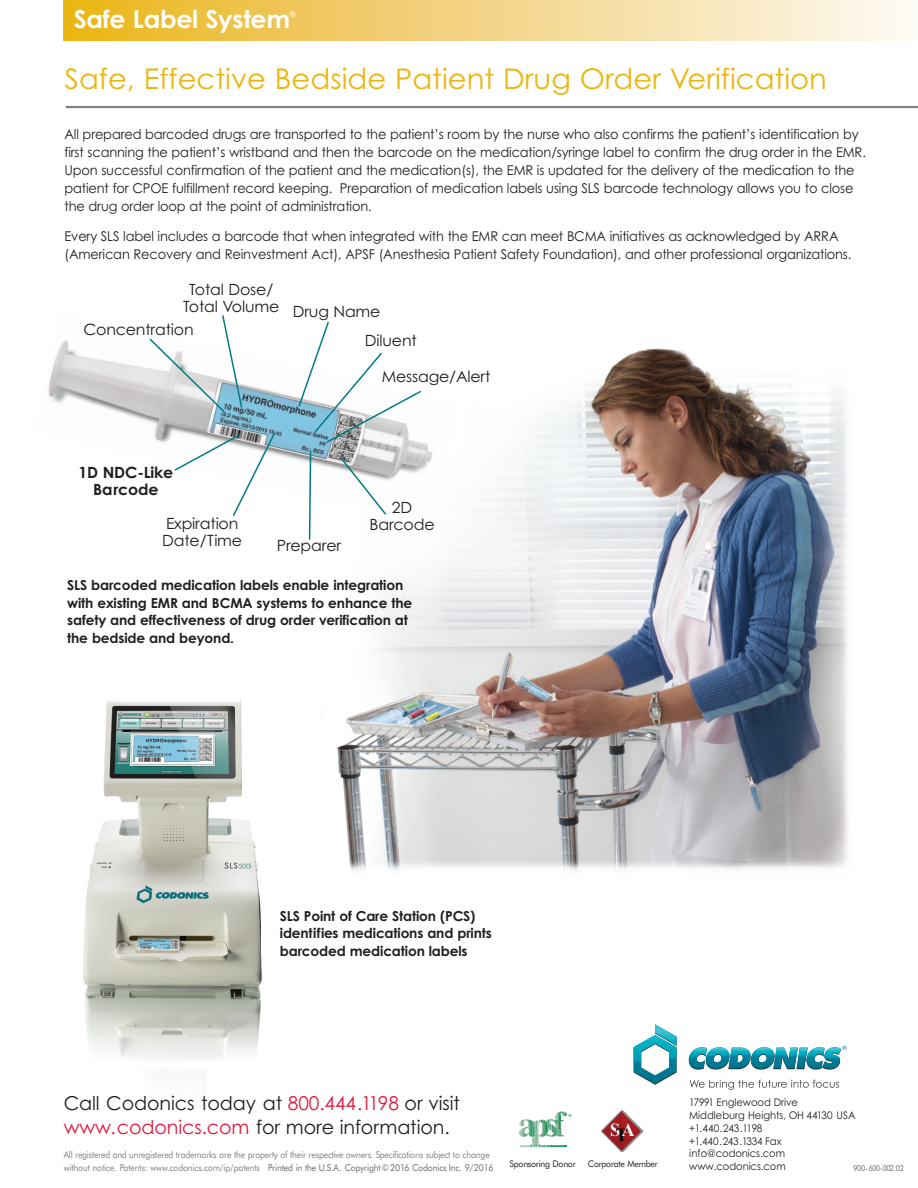
<style>
.page{position:relative;width:918px;height:1188px;background:#fff}
.page>*{position:absolute;margin:0;border:0;box-sizing:border-box;transform-origin:0 0}
.t1{font:28.5px "Century Gothic";color:#eab610}
.t2{font:700 24.75px "Century Gothic";letter-spacing:-.01em;color:#fff}
.t3{font:19.05px/23.9px "Century Gothic";letter-spacing:-.005em;color:#231f20}
.t4{font:15.45px/16.8px "Century Gothic";letter-spacing:-.01em;color:#231f20;text-align:center}
.t5{font:700 15.45px/16.8px "Century Gothic";letter-spacing:-.01em;color:#231f20;text-align:center}
.t6{font:700 13.8px/17.7px "Century Gothic";letter-spacing:-.01em;color:#231f20}
.t7{font:13.5px/18px "Century Gothic";letter-spacing:-.01em;color:#231f20;scale:.96 1}
.t8{font:10.5px/12.8px "Century Gothic";letter-spacing:-.005em;color:#231f20;scale:.95 1}
.t9{font:9.6px/12.6px "Futura BT";letter-spacing:-.02em;color:#808285;scale:.9 1}
.t10{font:9.15px "Futura BT";letter-spacing:-.03em;color:#231f20;scale:.95 1}
.t11{font:8.25px "Futura BT";letter-spacing:-.045em;color:#696b73;scale:.85 1}
.t12{font:7.5px "Century Gothic";color:#fff}
.t13{font:5.7px "Century Gothic";color:#00718e}
.s1{color:#e4183e}
.s2{color:#696b73}
</style>
<div class="page">
<img style="left:321px;top:348px;width:527px;height:523px">
<img style="left:83px;top:700px;width:179px;height:378px">
<div style="left:64px;top:0;width:854px;height:40px;background:linear-gradient(to right,#eab31b,#fdf9f5)"></div>
<svg style="left:634px;top:1024px;width:43px;height:61px"></svg>
<svg style="left:689px;top:1047px;width:152px;height:23px"></svg>
<svg style="left:690px;top:1080px;width:149px;height:10px"></svg>
<img style="left:518px;top:1111px;width:54px;height:37px">
<img style="left:602px;top:1110px;width:42px;height:41px">
<hr style="left:66px;top:106px;width:852px;height:2px;background:#808289">
<img style="left:48px;top:340px;width:414px;height:185px">
<svg style="left:173px;top:431px;width:104px;height:87px"></svg>
<svg style="left:148px;top:315px;width:95px;height:99px"></svg>
<svg style="left:297px;top:322px;width:126px;height:219px"></svg>
<h2 class="t2" style="left:74px;top:5px;width:218px">Safe Label System</h2>
<p class="t12" style="left:290px;top:10px;width:7px">®</p>
<h1 class="t1" style="left:65px;top:62px;width:764px">Safe, Effective Bedside Patient Drug Order Verification</h1>
<p class="t7" style="left:64px;top:125px;width:836px">All prepared barcoded drugs are transported to the patient’s room by the nurse who also confirms the patient’s identification by first scanning the patient’s wristband and then the barcode on the medication/syringe label to confirm the drug order in the EMR.<br>Upon successful confirmation of the patient and the medication(s), the EMR is updated for the delivery of the medication to the patient for CPOE fulfillment record keeping. Preparation of medication labels using SLS barcode technology allows you to close the drug order loop at the point of administration.</p>
<p class="t7" style="left:65px;top:227px;width:821px">Every SLS label includes a barcode that when integrated with the EMR can meet BCMA initiatives as acknowledged by ARRA (American Recovery and Reinvestment Act), APSF (Anesthesia Patient Safety Foundation), and other professional organizations.</p>
<p class="t4" style="left:183px;top:282px;width:98px">Total Dose/<br>Total Volume</p>
<p class="t4" style="left:83px;top:321px;width:112px">Concentration</p>
<p class="t4" style="left:293px;top:303px;width:89px">Drug Name</p>
<p class="t4" style="left:365px;top:332px;width:53px">Diluent</p>
<p class="t4" style="left:382px;top:368px;width:110px">Message/Alert</p>
<p class="t5" style="left:79px;top:465px;width:96px">1D NDC-Like<br>Barcode</p>
<p class="t4" style="left:162px;top:516px;width:82px;text-align:left">Expiration<br>Date/Time</p>
<p class="t4" style="left:277px;top:537px;width:66px">Preparer</p>
<p class="t4" style="left:369px;top:499px;width:67px">2D<br>Barcode</p>
<p class="t6" style="left:67px;top:576px;width:347px">SLS barcoded medication labels enable integration with existing EMR and BCMA systems to enhance the safety and effectiveness of drug order verification at the bedside and beyond.</p>
<p class="t6" style="left:280px;top:907px;width:213px">SLS Point of Care Station (PCS) identifies medications and prints barcoded medication labels</p>
<h3 class="t3" style="left:64px;top:1092px;width:398px">Call Codonics today at <span class="s1">800.444.1198</span> or visit <span class="s1">www.codonics.com</span> for more information.</h3>
<p class="t9" style="left:64px;top:1149px;width:479px">All registered and unregistered trademarks are the property of their respective owners. Specifications subject to change without notice. Patents: www.codonics.com/ip/patents <span class="s2">Printed in the U.S.A. Copyright©2016 Codonics Inc. 9/2016</span></p>
<p class="t10" style="left:510px;top:1160px;width:71px">Sponsoring Donor</p>
<p class="t10" style="left:588px;top:1160px;width:75px">Corporate Member</p>
<p class="t13" style="left:843px;top:1044px;width:6px">®</p>
<p class="t8" style="left:689px;top:1096px;width:177px">17991 Englewood Drive<br>Middleburg Heights, OH 44130 USA +1.440.243.1198<br>+1.440.243.1334 Fax info@codonics.com www.codonics.com</p>
<p class="t11" style="left:853px;top:1164px;width:61px">900-600-002.02</p>
</div>
